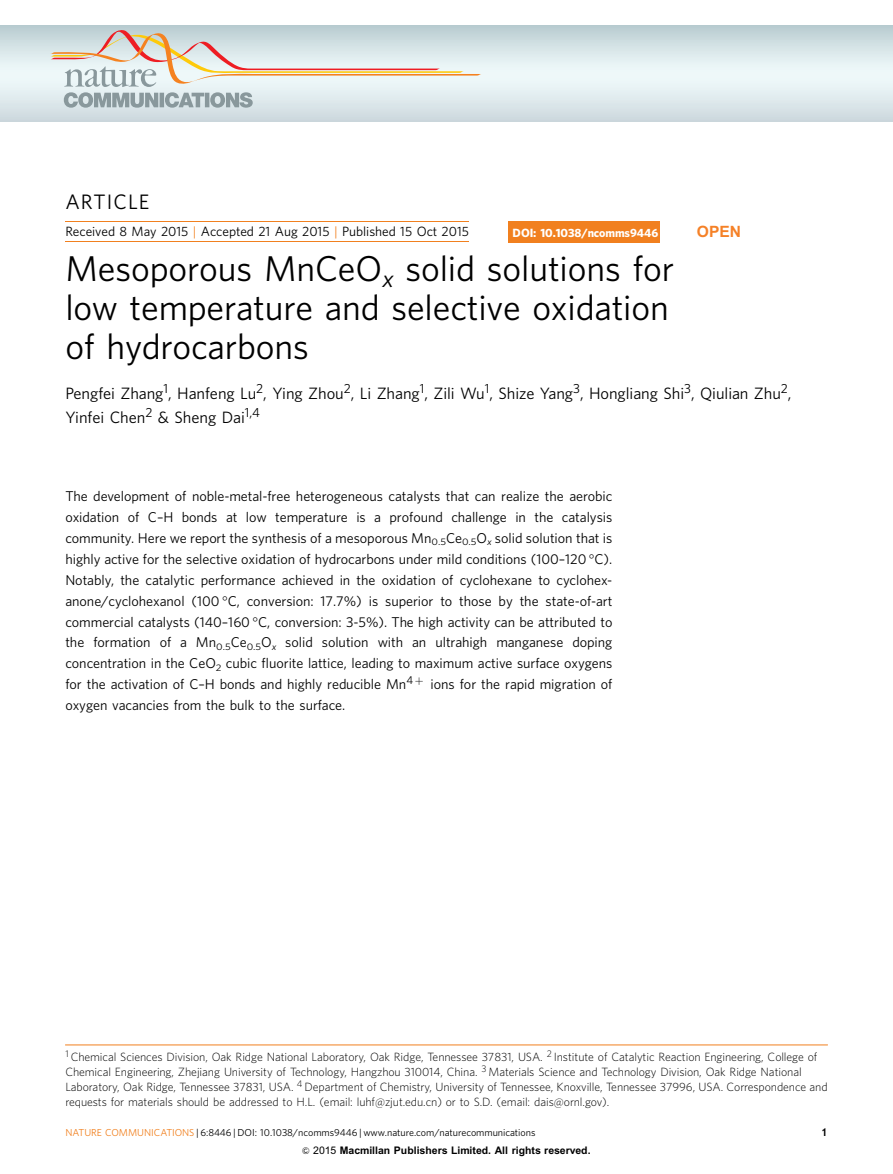
<style>
.page{position:relative;width:893px;height:1174px;background:#fff}
.page>*{position:absolute;margin:0;border:0;box-sizing:border-box;transform-origin:0 0}
.t1{font:35.85px/38.8px "Adv O Tea 1 a 7398";color:#000}
.t2{font:20.85px "Adv O Tea 1 a 7398";letter-spacing:.055em;color:#000}
.t3{font:16.5px/23.9px "Adv O Tea 1 a 7398";color:#000}
.t4{font:700 15.6px "Arial";color:#f58127}
.t5{font:14.25px/20.9px "Adv O Tea 1 a 7398";color:#000;text-align:justify}
.t6{font:13.5px "Adv O Tea 1 a 7398";color:#000}
.t7{font:12px/15px "Adv O Tf 23 bb 480";color:#000}
.t8{font:12px "Adv O Tcb 88 df 00";color:#fff}
.t9{font:10.8px "Adv T Tda 6 f 6 cb 8.B";color:#000}
.t10{font:10.5px "Adv PAD35";color:#000}
.t11{font:10.05px "Adv O Tea 1 a 7398";color:#000}
.s1{color:#f1801f}
.s2{font-family:"Adv TA42"}
.s3{font-family:"Adv PAD33"}
</style>
<div class="page">
<hr style="left:65px;top:221px;width:404px;height:1px;background:#f1801f">
<hr style="left:65px;top:242px;width:404px;height:1px;background:#f1801f">
<div style="left:508px;top:222px;width:151px;height:21px;background:#f1801f"></div>
<hr style="left:65px;top:1045px;width:763px;height:1px;background:#f1801f">
<svg style="left:0;top:26px;width:893px;height:96px;background:#d8e5e8"></svg>
<svg style="left:50px;top:30px;width:431px;height:78px;background:#d8dad6"></svg>
<h2 class="t2" style="left:65px;top:194px;width:85px">ARTICLE</h2>
<p class="t6" style="left:65px;top:226px;width:405px">Received 8 May 2015 <span class="s1">|</span> Accepted 21 Aug 2015 <span class="s1">|</span> Published 15 Oct 2015</p>
<h1 class="t1" style="left:65px;top:252px;width:610px">Mesoporous MnCeO<sub>x</sub> solid solutions for low temperature and selective oxidation of hydrocarbons</h1>
<p class="t3" style="left:65px;top:383px;width:728px">Pengfei Zhang<sup>1</sup>, Hanfeng Lu<sup>2</sup>, Ying Zhou<sup>2</sup>, Li Zhang<sup>1</sup>, Zili Wu<sup>1</sup>, Shize Yang<sup>3</sup>, Hongliang Shi<sup>3</sup>, Qiulian Zhu<sup>2</sup>,<br>Yinfei Chen<sup>2</sup> &amp; Sheng Dai<sup>1,4</sup></p>
<p class="t8" style="left:513px;top:228px;width:147px">DOI: 10.1038/ncomms9446</p>
<p class="t4" style="left:697px;top:222px;width:46px">OPEN</p>
<p class="t5" style="left:65px;top:487px;width:549px">The development of noble-metal-free heterogeneous catalysts that can realize the aerobic oxidation of C–H bonds at low temperature is a profound challenge in the catalysis community. Here we report the synthesis of a mesoporous Mn<sub>0.5</sub>Ce<sub>0.5</sub>O<sub>x</sub> solid solution that is highly active for the selective oxidation of hydrocarbons under mild conditions (100–120 C).<br>Notably, the catalytic performance achieved in the oxidation of cyclohexane to cyclohex&shy;anone/cyclohexanol (100 C, conversion: 17.7%) is superior to those by the state-of-art commercial catalysts (140–160 C, conversion: 3-5%). The high activity can be attributed to the formation of a Mn<sub>0.5</sub>Ce<sub>0.5</sub>O<sub>x</sub> solid solution with an ultrahigh manganese doping concentration in the CeO<sub>2</sub> cubic fluorite lattice, leading to maximum active surface oxygens for the activation of C–H bonds and highly reducible Mn<sup>4</sup> <sup>þ</sup> ions for the rapid migration of oxygen vacancies from the bulk to the surface.</p>
<p class="t7" style="left:65px;top:1050px;width:764px"><sup>1</sup> Chemical Sciences Division, Oak Ridge National Laboratory, Oak Ridge, Tennessee 37831, USA. <sup>2</sup> Institute of Catalytic Reaction Engineering, College of Chemical Engineering, Zhejiang University of Technology, Hangzhou 310014, China. <sup>3</sup> Materials Science and Technology Division, Oak Ridge National Laboratory, Oak Ridge, Tennessee 37831, USA. <sup>4</sup> Department of Chemistry, University of Tennessee, Knoxville, Tennessee 37996, USA. Correspondence and requests for materials should be addressed to H.L. (email: luhf@zjut.edu.cn) or to S.D. (email: dais@ornl.gov).</p>
<p class="t11" style="left:65px;top:1128px;width:471px"><span class="s1">NATURE COMMUNICATIONS</span> | 6:8446 | DOI: 10.1038/ncomms9446 | www.nature.com/naturecommunications</p>
<p class="t9" style="left:821px;top:1128px;width:8px">1</p>
<p class="t10" style="left:302px;top:1146px;width:290px"><span class="s2">&amp;</span> <span class="s3">2015</span> Macmillan Publishers Limited. All rights reserved.</p>
</div>
